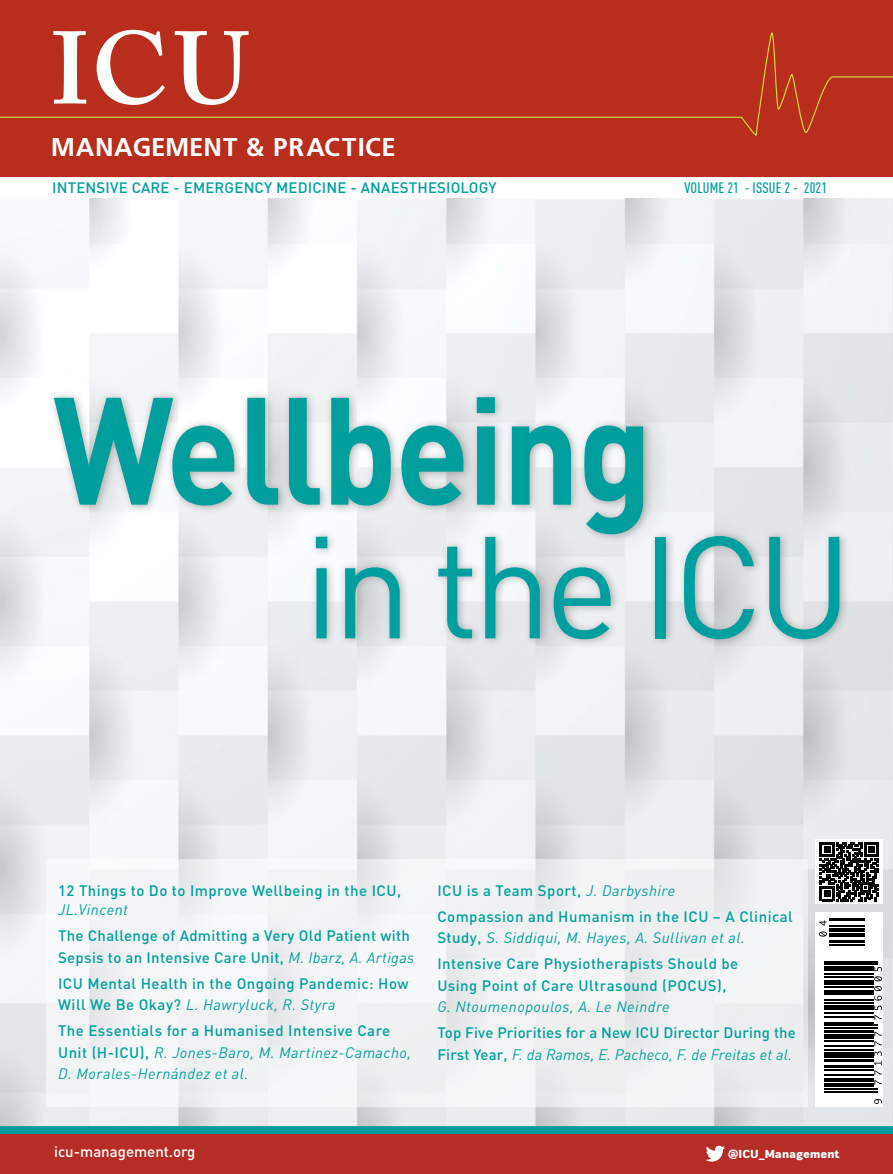
<style>
.page{position:relative;width:893px;height:1174px;background:#fff}
.page>*{position:absolute;margin:0;border:0;box-sizing:border-box;transform-origin:0 0}
.t1{font:700 150px "DIN";letter-spacing:-.02em;color:#009f9d;scale:.91 1}
.t2{font:142.5px "DIN";letter-spacing:-.05em;color:#009f9f}
.t3{font:600 101.85px "Adobe Caslon Pro";color:#fff}
.t4{font:700 25.8px "Frutiger";letter-spacing:.025em;color:#fff}
.t5{font:500 15px/21.6px "DIN";letter-spacing:.02em;color:#01a09e}
.t6{font:italic 15px/21.6px "DIN";letter-spacing:.03em;color:#01a09e}
.t7{font:500 15px "DIN Cond";letter-spacing:.01em;color:#01a09e}
.t8{font:500 15px "DIN";color:#fff}
.t9{font:900 12px "PRC Fidelity";color:#fff}
.s1{font-weight:400;font-style:italic}
.s2{font-weight:500;font-style:normal}
</style>
<div class="page">
<img style="left:0;top:198px;width:893px;height:928px">
<div style="left:0;top:1126px;width:893px;height:8px;background:#009f9e"></div>
<div style="left:0;top:1134px;width:893px;height:40px;background:#b62d27"></div>
<svg style="left:706px;top:1145px;width:19px;height:17px"></svg>
<svg style="left:816px;top:912px;width:67px;height:195px"></svg>
<hr style="left:829px;top:944px;width:36px;height:2px;background:#000">
<hr style="left:829px;top:941px;width:36px;height:2px;background:#000">
<hr style="left:829px;top:940px;width:36px;height:1px;background:#000">
<hr style="left:829px;top:935px;width:36px;height:1px;background:#000">
<hr style="left:829px;top:933px;width:36px;height:2px;background:#000">
<hr style="left:829px;top:930px;width:36px;height:2px;background:#000">
<hr style="left:829px;top:928px;width:36px;height:1px;background:#000">
<svg style="left:819px;top:931px;width:8px;height:5px"></svg>
<hr style="left:829px;top:925px;width:36px;height:1px;background:#000">
<hr style="left:829px;top:919px;width:36px;height:2px;background:#000">
<hr style="left:829px;top:918px;width:36px;height:1px;background:#000">
<svg style="left:819px;top:920px;width:8px;height:5px"></svg>
<hr style="left:824px;top:1091px;width:53px;height:1px;background:#000">
<hr style="left:824px;top:1088px;width:53px;height:1px;background:#000">
<svg style="left:874px;top:1098px;width:8px;height:6px"></svg>
<hr style="left:824px;top:1085px;width:50px;height:2px;background:#000">
<hr style="left:824px;top:1084px;width:50px;height:1px;background:#000">
<hr style="left:824px;top:1082px;width:50px;height:2px;background:#000">
<hr style="left:824px;top:1080px;width:50px;height:1px;background:#000">
<hr style="left:824px;top:1078px;width:50px;height:2px;background:#000">
<hr style="left:824px;top:1074px;width:50px;height:2px;background:#000">
<hr style="left:824px;top:1069px;width:50px;height:1px;background:#000">
<hr style="left:824px;top:1066px;width:50px;height:1px;background:#000">
<hr style="left:824px;top:1064px;width:50px;height:2px;background:#000">
<hr style="left:824px;top:1060px;width:50px;height:2px;background:#000">
<hr style="left:824px;top:1059px;width:50px;height:1px;background:#000">
<hr style="left:824px;top:1056px;width:50px;height:2px;background:#000">
<hr style="left:824px;top:1055px;width:50px;height:1px;background:#000">
<hr style="left:824px;top:1053px;width:50px;height:2px;background:#000">
<hr style="left:824px;top:1052px;width:50px;height:1px;background:#000">
<hr style="left:824px;top:1049px;width:50px;height:2px;background:#000">
<hr style="left:824px;top:1045px;width:50px;height:1px;background:#000">
<hr style="left:824px;top:1040px;width:50px;height:1px;background:#000">
<hr style="left:824px;top:1037px;width:50px;height:1px;background:#000">
<hr style="left:824px;top:1035px;width:50px;height:2px;background:#000">
<hr style="left:824px;top:1034px;width:50px;height:1px;background:#000">
<hr style="left:824px;top:1031px;width:50px;height:2px;background:#000">
<hr style="left:824px;top:1030px;width:50px;height:1px;background:#000">
<svg style="left:874px;top:1031px;width:8px;height:53px"></svg>
<hr style="left:824px;top:1027px;width:53px;height:1px;background:#000">
<hr style="left:824px;top:1024px;width:53px;height:2px;background:#000">
<hr style="left:824px;top:1022px;width:50px;height:1px;background:#000">
<hr style="left:824px;top:1016px;width:50px;height:1px;background:#000">
<hr style="left:824px;top:1012px;width:50px;height:1px;background:#000">
<hr style="left:824px;top:1008px;width:50px;height:1px;background:#000">
<hr style="left:824px;top:1006px;width:50px;height:2px;background:#000">
<hr style="left:824px;top:1005px;width:50px;height:1px;background:#000">
<hr style="left:824px;top:1002px;width:50px;height:2px;background:#000">
<hr style="left:824px;top:999px;width:50px;height:2px;background:#000">
<hr style="left:824px;top:992px;width:50px;height:2px;background:#000">
<hr style="left:824px;top:991px;width:50px;height:1px;background:#000">
<hr style="left:824px;top:990px;width:50px;height:1px;background:#000">
<hr style="left:824px;top:986px;width:50px;height:1px;background:#000">
<hr style="left:824px;top:983px;width:50px;height:1px;background:#000">
<hr style="left:824px;top:981px;width:50px;height:2px;background:#000">
<hr style="left:824px;top:980px;width:50px;height:1px;background:#000">
<hr style="left:824px;top:976px;width:50px;height:1px;background:#000">
<hr style="left:824px;top:973px;width:50px;height:1px;background:#000">
<hr style="left:824px;top:969px;width:50px;height:1px;background:#000">
<hr style="left:824px;top:968px;width:50px;height:1px;background:#000">
<hr style="left:824px;top:966px;width:50px;height:2px;background:#000">
<svg style="left:874px;top:966px;width:8px;height:53px"></svg>
<hr style="left:824px;top:963px;width:53px;height:2px;background:#000">
<hr style="left:824px;top:961px;width:53px;height:1px;background:#000">
<div style="left:48px;top:390px;width:605px;height:152px;background:#939598;opacity:.75"></div>
<div style="left:309px;top:528px;width:540px;height:120px;background:#939598;opacity:.75"></div>
<div style="left:0;top:0;width:893px;height:176px;background:#b82d1b"></div>
<svg style="left:0;top:32px;width:893px;height:104px"></svg>
<div style="left:816px;top:839px;width:67px;height:65px;background:#fff"></div>
<svg style="left:820px;top:842px;width:59px;height:59px"></svg>
<div style="left:47px;top:859px;width:761px;height:247px;background:#f1f3f4"></div>
<h3 class="t3" style="left:51px;top:9px;width:200px">ICU</h3>
<h3 class="t4" style="left:51px;top:132px;width:346px">MANAGEMENT &amp; PRACTICE</h3>
<p class="t5" style="left:52px;top:176px;width:446px">INTENSIVE CARE - EMERGENCY MEDICINE - ANAESTHESIOLOGY</p>
<p class="t7" style="left:684px;top:179px;width:144px">VOLUME 21 - ISSUE 2 - 2021</p>
<h1 class="t1" style="left:53px;top:352px;width:661px">Wellbeing</h1>
<h2 class="t2" style="left:304px;top:498px;width:550px">in the ICU</h2>
<p class="t5" style="left:58px;top:879px;width:344px">12 Things to Do to Improve Wellbeing in the ICU,</p>
<p class="t6" style="left:58px;top:898px;width:71px">JL.Vincent</p>
<p class="t5" style="left:58px;top:924px;width:358px">The Challenge of Admitting a Very Old Patient with<br>Sepsis to an Intensive Care Unit, <span class="s1">M. Ibarz, A. Artigas</span></p>
<p class="t5" style="left:58px;top:972px;width:352px">ICU Mental Health in the Ongoing Pandemic: How<br>Will We Be Okay? <span class="s1">L. Hawryluck, R. Styra</span></p>
<p class="t6" style="left:58px;top:1019px;width:355px"><span class="s2">The Essentials for a Humanised Intensive Care<br>Unit (H-ICU),</span> R. Jones-Baro, M. Martinez-Camacho,<br>D. Morales-Hernández et al.</p>
<p class="t5" style="left:437px;top:876px;width:357px;line-height:26px">ICU is a Team Sport, <span class="s1">J. Darbyshire<br></span>Compassion and Humanism in the ICU – A Clinical</p>
<p class="t5" style="left:437px;top:924px;width:309px;line-height:25.8px">Study, <span class="s1">S. Siddiqui, M. Hayes, A. Sullivan et al.<br></span>Intensive Care Physiotherapists Should be</p>
<p class="t5" style="left:437px;top:974px;width:291px">Using Point of Care Ultrasound (POCUS),</p>
<p class="t6" style="left:437px;top:995px;width:234px">G. Ntoumenopoulos, A. Le Neindre</p>
<p class="t5" style="left:437px;top:1021px;width:360px">Top Five Priorities for a New ICU Director During the<br>First Year, <span class="s1">F. da Ramos, E. Pacheco, F. de Freitas et al.</span></p>
<p class="t8" style="left:54px;top:1141px;width:143px">icu-management.org</p>
<p class="t9" style="left:728px;top:1147px;width:113px">@ICU_Management</p>
</div>
